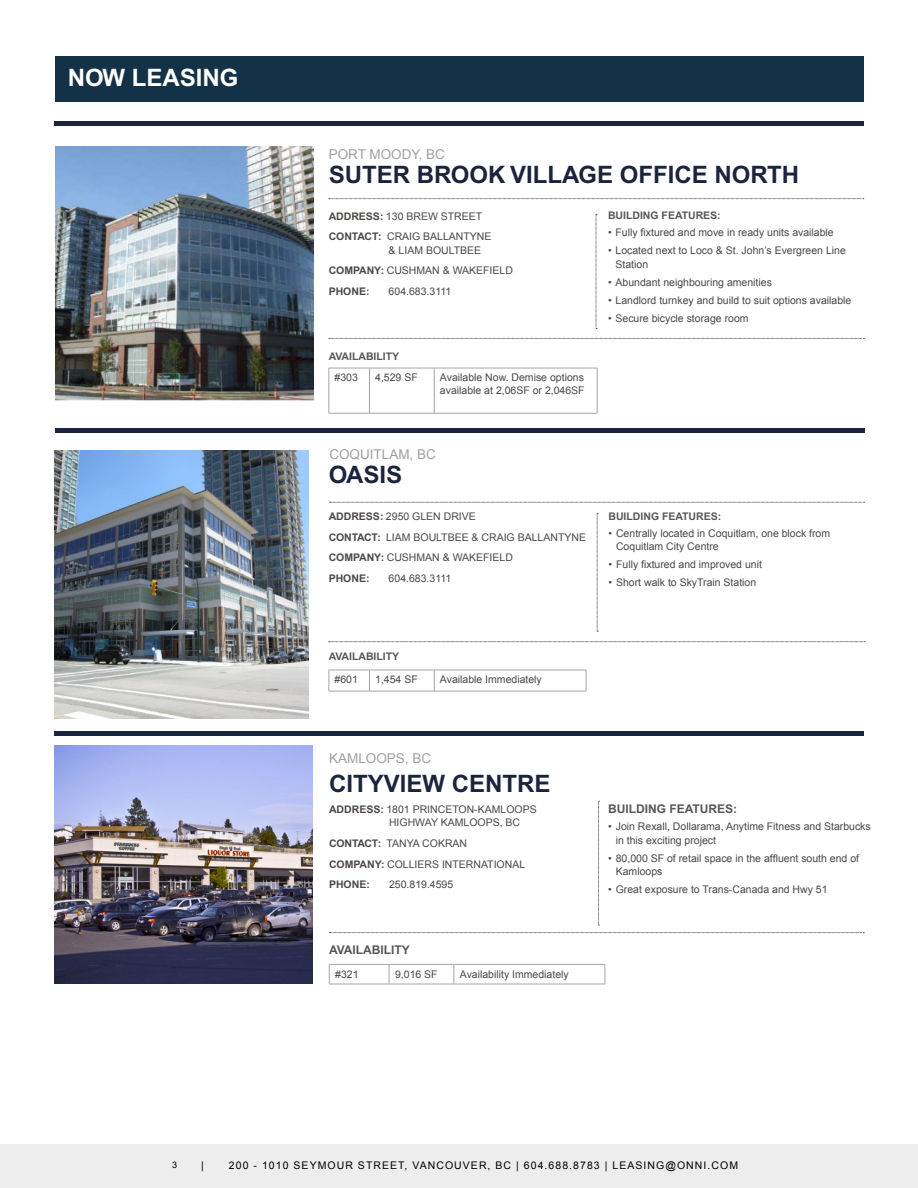
<style>
.page{position:relative;width:918px;height:1188px;background:#fff}
.page>*{position:absolute;margin:0;border:0;box-sizing:border-box;transform-origin:0 0}
.t1{font:700 24px "Arial";color:#1b243d}
.t2{font:700 24px "Arial";color:#fff}
.t3{font:13.5px "Arial";color:#a19e9e}
.t4{font:700 12px "Arial";color:#575756}
.t5{font:10.5px/20.7px "Arial";color:#4b4745}
.t6{font:10.5px "Arial";letter-spacing:.1em;color:#000}
.t7{font:700 10.5px "Arial";color:#575756}
.t8{font:9px "Arial";color:#000}
.s1{font-weight:700}
</style>
<div class="page">
<div style="left:0;top:1144px;width:918px;height:44px;background:#ededed"></div>
<div style="left:54px;top:121px;width:810px;height:5px;background:#1b243d"></div>
<div style="left:56px;top:56px;width:808px;height:46px;background:#133248"></div>
<img style="left:56px;top:147px;width:258px;height:254px">
<svg style="left:329px;top:338px;width:535px;height:1px"></svg>
<svg style="left:329px;top:198px;width:535px;height:1px"></svg>
<svg style="left:596px;top:214px;width:1px;height:115px"></svg>
<hr style="left:55px;top:428px;width:810px;height:4px;background:#1b243d">
<svg style="left:329px;top:641px;width:536px;height:1px"></svg>
<svg style="left:330px;top:502px;width:535px;height:1px"></svg>
<svg style="left:597px;top:513px;width:1px;height:119px"></svg>
<hr style="left:329px;top:670px;width:40px;height:1px;background:#a6a5a5">
<svg style="left:329px;top:670px;width:1px;height:21px"></svg>
<hr style="left:434px;top:670px;width:152px;height:1px;background:#a6a5a5">
<svg style="left:586px;top:670px;width:1px;height:21px"></svg>
<hr style="left:329px;top:691px;width:40px;height:1px;background:#a6a5a5">
<hr style="left:434px;top:691px;width:152px;height:1px;background:#a6a5a5">
<hr style="left:369px;top:670px;width:65px;height:1px;background:#a6a5a5">
<svg style="left:369px;top:671px;width:1px;height:20px"></svg>
<svg style="left:434px;top:670px;width:1px;height:21px"></svg>
<hr style="left:369px;top:691px;width:65px;height:1px;background:#a6a5a5">
<hr style="left:329px;top:368px;width:40px;height:1px;background:#a6a5a5">
<hr style="left:329px;top:368px;width:1px;height:45px;background:#a6a5a5">
<hr style="left:434px;top:368px;width:163px;height:1px;background:#a6a5a5">
<hr style="left:597px;top:368px;width:1px;height:45px;background:#a6a5a5">
<hr style="left:329px;top:413px;width:40px;height:1px;background:#a6a5a5">
<hr style="left:434px;top:413px;width:163px;height:1px;background:#a6a5a5">
<hr style="left:369px;top:368px;width:65px;height:1px;background:#a6a5a5">
<hr style="left:369px;top:368px;width:1px;height:45px;background:#a6a5a5">
<hr style="left:434px;top:368px;width:1px;height:45px;background:#a6a5a5">
<hr style="left:369px;top:413px;width:65px;height:1px;background:#a6a5a5">
<img style="left:54px;top:451px;width:254px;height:267px">
<svg style="left:329px;top:932px;width:535px;height:1px"></svg>
<svg style="left:598px;top:801px;width:1px;height:125px"></svg>
<hr style="left:329px;top:964px;width:60px;height:1px;background:#a6a5a5">
<svg style="left:329px;top:965px;width:1px;height:19px"></svg>
<hr style="left:454px;top:964px;width:151px;height:1px;background:#a6a5a5">
<svg style="left:605px;top:965px;width:1px;height:19px"></svg>
<hr style="left:329px;top:984px;width:60px;height:1px;background:#a6a5a5">
<hr style="left:454px;top:984px;width:151px;height:1px;background:#a6a5a5">
<hr style="left:389px;top:964px;width:65px;height:1px;background:#a6a5a5">
<svg style="left:389px;top:965px;width:1px;height:19px"></svg>
<svg style="left:454px;top:965px;width:1px;height:19px"></svg>
<hr style="left:389px;top:984px;width:65px;height:1px;background:#a6a5a5">
<hr style="left:54px;top:731px;width:810px;height:4px;background:#1b243d">
<img style="left:54px;top:745px;width:258px;height:239px">
<h1 class="t2" style="left:68px;top:63px;width:172px">NOW LEASING</h1>
<p class="t3" style="left:329px;top:145px;width:118px">PORT MOODY, BC</p>
<h1 class="t1" style="left:329px;top:160px;width:472px">SUTER BROOK VILLAGE OFFICE NORTH</h1>
<p class="t5" style="left:329px;top:206px;width:164px"><span class="s1">ADDRESS:</span> 130 BREW STREET<br><span class="s1">CONTACT:</span> CRAIG BALLANTYNE</p>
<p class="t5" style="left:329px;top:240px;width:186px;text-indent:60px">&amp; LIAM BOULTBEE<br><span class="s1">COMPANY:</span> CUSHMAN &amp; WAKEFIELD<br><span class="s1">PHONE:</span></p>
<p class="t5" style="left:389px;top:281px;width:64px">604.683.3111</p>
<p class="t7" style="left:329px;top:350px;width:72px">AVAILABILITY</p>
<p class="t5" style="left:335px;top:367px;width:25px">#303</p>
<p class="t5" style="left:375px;top:367px;width:44px">4,529 SF</p>
<p class="t5" style="left:440px;top:372px;width:146px;line-height:12.6px">Available Now. Demise options available at 2,06SF or 2,046SF</p>
<p class="t3" style="left:329px;top:445px;width:108px">COQUITLAM, BC</p>
<h1 class="t1" style="left:329px;top:461px;width:75px">OASIS</h1>
<p class="t5" style="left:329px;top:506px;width:259px"><span class="s1">ADDRESS:</span> 2950 GLEN DRIVE<br><span class="s1">CONTACT:</span> LIAM BOULTBEE &amp; CRAIG BALLANTYNE<br><span class="s1">COMPANY:</span> CUSHMAN &amp; WAKEFIELD<br><span class="s1">PHONE:</span></p>
<p class="t5" style="left:389px;top:568px;width:64px">604.683.3111</p>
<p class="t7" style="left:608px;top:210px;width:114px">BUILDING FEATURES:</p>
<p class="t5" style="left:608px;top:222px;width:227px">• Fully fixtured and move in ready units available</p>
<p class="t5" style="left:616px;top:244px;width:232px;line-height:13.5px;text-indent:-7px">• Located next to Loco &amp; St. John’s Evergreen Line<br>Station</p>
<p class="t5" style="left:608px;top:272px;width:165px">• Abundant neighbouring amenities</p>
<p class="t5" style="left:608px;top:290px;width:245px">• Landlord turnkey and build to suit options available</p>
<p class="t5" style="left:608px;top:308px;width:142px">• Secure bicycle storage room</p>
<p class="t7" style="left:609px;top:510px;width:114px">BUILDING FEATURES:</p>
<p class="t5" style="left:616px;top:526px;width:216px;line-height:13.5px;text-indent:-7px">• Centrally located in Coquitlam, one block from<br>Coquitlam City Centre</p>
<p class="t5" style="left:609px;top:554px;width:155px">• Fully fixtured and improved unit</p>
<p class="t5" style="left:609px;top:572px;width:149px">• Short walk to SkyTrain Station</p>
<p class="t7" style="left:329px;top:650px;width:72px">AVAILABILITY</p>
<p class="t5" style="left:335px;top:669px;width:25px">#601</p>
<p class="t5" style="left:375px;top:669px;width:44px">1,454 SF</p>
<p class="t5" style="left:440px;top:669px;width:103px">Available Immediately</p>
<p class="t3" style="left:329px;top:750px;width:104px">KAMLOOPS, BC</p>
<h1 class="t1" style="left:329px;top:770px;width:223px">CITYVIEW CENTRE</h1>
<p class="t5" style="left:389px;top:803px;width:149px;line-height:13.5px;text-indent:-60px"><span class="s1">ADDRESS:</span> 1801 PRINCETON-KAMLOOPS<br>HIGHWAY KAMLOOPS, BC</p>
<p class="t5" style="left:329px;top:833px;width:198px"><span class="s1">CONTACT:</span> TANYA COKRAN<br><span class="s1">COMPANY:</span> COLLIERS INTERNATIONAL<br><span class="s1">PHONE:</span></p>
<p class="t5" style="left:389px;top:874px;width:66px">250.819.4595</p>
<p class="t4" style="left:329px;top:942px;width:82px">AVAILABILITY</p>
<p class="t5" style="left:335px;top:964px;width:25px">#321</p>
<p class="t5" style="left:395px;top:964px;width:44px">9,016 SF</p>
<p class="t5" style="left:460px;top:964px;width:110px">Availability Immediately</p>
<p class="t4" style="left:608px;top:802px;width:130px">BUILDING FEATURES:</p>
<p class="t5" style="left:616px;top:820px;width:257px;line-height:13.5px;text-indent:-7px">• Join Rexall, Dollarama, Anytime Fitness and Starbucks in this exciting project</p>
<p class="t5" style="left:616px;top:852px;width:245px;line-height:13.5px;text-indent:-7px">• 80,000 SF of retail space in the affluent south end of<br>Kamloops</p>
<p class="t5" style="left:608px;top:879px;width:221px">• Great exposure to Trans-Canada and Hwy 51</p>
<p class="t8" style="left:172px;top:1159px;width:7px">3</p>
<p class="t6" style="left:201px;top:1158px;width:4px">|</p>
<p class="t6" style="left:229px;top:1158px;width:511px">200 - 1010 SEYMOUR STREET, VANCOUVER, BC | 604.688.8783 | LEASING@ONNI.COM</p>
</div>
